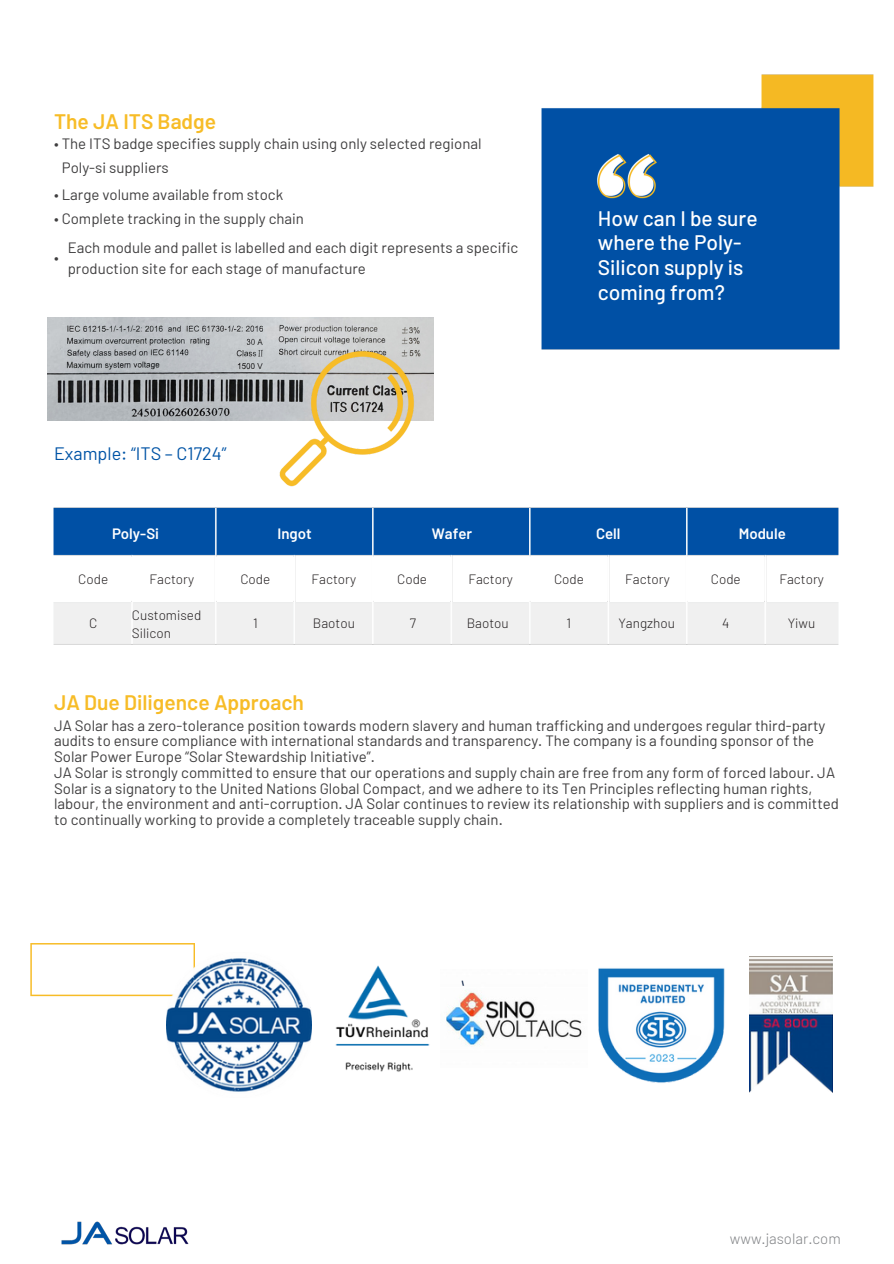
<style>
.page{position:relative;width:894px;height:1264px;background:#fff}
.page>*{position:absolute;margin:0;border:0;box-sizing:border-box;transform-origin:0 0}
.t1{font:500 21px/24.8px "Barlow";color:#fff}
.t2{font:600 21px "Barlow";color:#f7bc27}
.t3{font:18px "Barlow";color:#0054a6}
.t4{font:15px/15.8px "Barlow";color:#3f3e3f}
.t5{font:600 15px "Barlow";color:#fff}
.t6{font:300 15px "Barlow";color:#808285}
.t7{font:300 13.5px/18px "Barlow";color:#231f20}
</style>
<div class="page">
<img style="left:541px;top:74px;width:333px;height:276px">
<img style="left:47px;top:318px;width:386px;height:102px">
<img style="left:270px;top:338px;width:158px;height:149px">
<img style="left:53px;top:507px;width:786px;height:138px">
<img style="left:749px;top:956px;width:82px;height:137px">
<svg style="left:30px;top:943px;width:165px;height:53px"></svg>
<img style="left:61px;top:1221px;width:128px;height:24px">
<img style="left:335px;top:965px;width:95px;height:107px">
<img style="left:598px;top:960px;width:154px;height:130px">
<img style="left:446px;top:990px;width:136px;height:56px">
<img style="left:167px;top:952px;width:145px;height:140px">
<p class="t2" style="left:54px;top:108px;width:163px">The JA ITS Badge</p>
<p class="t4" style="left:54px;top:135px;width:429px">• The ITS badge specifies supply chain using only selected regional</p>
<p class="t4" style="left:62px;top:159px;width:108px">Poly-si suppliers</p>
<p class="t4" style="left:54px;top:186px;width:230px">• Large volume available from stock</p>
<h2 class="t4" style="left:54px;top:210px;width:251px">• Complete tracking in the supply chain</h2>
<p class="t4" style="left:68px;top:239px;width:452px">Each module and pallet is labelled and each digit represents a specific</p>
<h1 class="t4" style="left:68px;top:260px;width:299px">production site for each stage of manufacture</h1>
<p class="t4" style="left:54px;top:249px;width:6px">•</p>
<p class="t1" style="left:597px;top:205px;width:161px">How can I be sure where the Poly-<br>Silicon supply is coming from?</p>
<h3 class="t3" style="left:54px;top:442px;width:174px">Example: “ITS – C1724”</h3>
<p class="t5" style="left:112px;top:523px;width:48px">Poly-Si</p>
<p class="t5" style="left:277px;top:523px;width:36px">Ingot</p>
<p class="t5" style="left:432px;top:523px;width:42px">Wafer</p>
<h3 class="t5" style="left:596px;top:523px;width:26px">Cell</h3>
<h3 class="t5" style="left:738px;top:523px;width:49px">Module</h3>
<p class="t7" style="left:78px;top:569px;width:31px">Code</p>
<h3 class="t7" style="left:89px;top:613px;width:10px">C</h3>
<p class="t7" style="left:149px;top:569px;width:46px">Factory</p>
<p class="t7" style="left:132px;top:606px;width:71px">Customised<br>Silicon</p>
<p class="t7" style="left:240px;top:569px;width:31px">Code</p>
<p class="t7" style="left:253px;top:613px;width:6px">1</p>
<p class="t7" style="left:311px;top:569px;width:46px">Factory</p>
<p class="t7" style="left:313px;top:613px;width:43px">Baotou</p>
<p class="t7" style="left:397px;top:569px;width:31px">Code</p>
<p class="t7" style="left:468px;top:569px;width:46px">Factory</p>
<p class="t7" style="left:466px;top:613px;width:43px">Baotou</p>
<p class="t7" style="left:566px;top:613px;width:6px">1</p>
<p class="t7" style="left:554px;top:569px;width:31px">Code</p>
<p class="t7" style="left:409px;top:613px;width:8px">7</p>
<p class="t7" style="left:625px;top:569px;width:46px">Factory</p>
<p class="t7" style="left:618px;top:613px;width:58px">Yangzhou</p>
<p class="t7" style="left:710px;top:569px;width:31px">Code</p>
<p class="t7" style="left:722px;top:613px;width:9px">4</p>
<p class="t7" style="left:779px;top:569px;width:46px">Factory</p>
<p class="t7" style="left:787px;top:613px;width:29px">Yiwu</p>
<p class="t2" style="left:54px;top:689px;width:251px">JA Due Diligence Approach</p>
<p class="t4" style="left:54px;top:716px;width:786px">JA Solar has a zero-tolerance position towards modern slavery and human trafficking and undergoes regular third-party audits to ensure compliance with international standards and transparency. The company is a founding sponsor of the Solar Power Europe “Solar Stewardship Initiative”.<br>JA Solar is strongly committed to ensure that our operations and supply chain are free from any form of forced labour. JA Solar is a signatory to the United Nations Global Compact, and we adhere to its Ten Principles reflecting human rights, labour, the environment and anti-corruption. JA Solar continues to review its relationship with suppliers and is committed to continually working to provide a completely traceable supply chain.</p>
<h3 class="t6" style="left:729px;top:1228px;width:112px">www.jasolar.com</h3>
</div>
